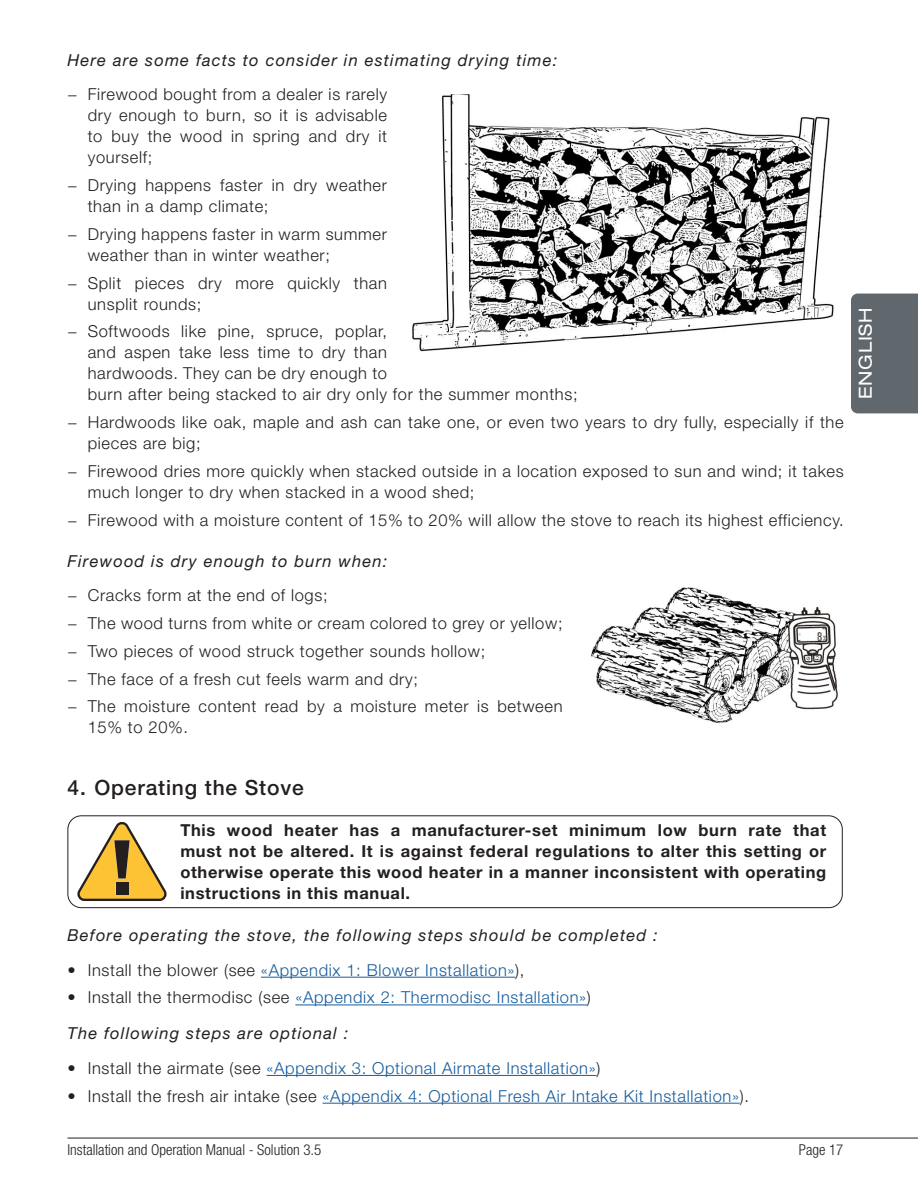
<style>
.page{position:relative;width:918px;height:1188px;background:#fff}
.page>*{position:absolute;margin:0;border:0;box-sizing:border-box;transform-origin:0 0}
.t1{font:500 21px "Helvetica Neue LT Std";letter-spacing:.04em;color:#231f20}
.t2{font:expanded 18px "Helvetica Neue LT Std";letter-spacing:.04em;color:#fff}
.t3{font:300 16.5px/21px "Helvetica Neue LT Std";letter-spacing:.04em;color:#231f20}
.t4{font:300 16.5px/36px "Helvetica Neue LT Std";letter-spacing:.04em;color:#175d9e}
.t5{font:700 16.5px/21px "Helvetica Neue LT Std";letter-spacing:.04em;color:#231f20;text-align:justify}
.t6{font:italic 16.5px "Helvetica Neue LT Std";letter-spacing:.07em;color:#231f20}
.t7{font:300 condensed 15px "Helvetica Neue LT Std";color:#231f20}
.s1{color:#231f20}
.s2{font-weight:400;font-style:italic;color:#231f20}
</style>
<div class="page">
<hr style="left:68px;top:1138px;width:850px;height:1px;background:#231f20">
<div style="left:851px;top:294px;width:67px;height:119px;background:#60676d"></div>
<hr style="left:261px;top:977px;width:254px;height:1px;background:#175d9e">
<hr style="left:295px;top:1005px;width:292px;height:1px;background:#175d9e">
<hr style="left:267px;top:1075px;width:330px;height:1px;background:#175d9e">
<hr style="left:323px;top:1103px;width:417px;height:1px;background:#175d9e">
<img style="left:412px;top:94px;width:422px;height:258px">
<img style="left:591px;top:587px;width:247px;height:137px">
<svg style="left:77px;top:822px;width:90px;height:79px"></svg>
<div style="left:68px;top:815px;width:775px;height:93px;border:1px solid #231f20;border-radius:14px"></div>
<p class="t6" style="left:68px;top:50px;width:491px">Here are some facts to consider in estimating drying time:</p>
<p class="t3" style="left:88px;top:84px;width:301px;text-align:justify;text-indent:-20px">− Firewood bought from a dealer is rarely dry enough to burn, so it is advisable to buy the wood in spring and dry it yourself;</p>
<p class="t3" style="left:88px;top:174px;width:301px;text-indent:-20px">− Drying happens faster in dry weather than in a damp climate;</p>
<p class="t3" style="left:88px;top:223px;width:301px;text-indent:-20px">− Drying happens faster in warm summer weather than in winter weather;</p>
<p class="t3" style="left:88px;top:272px;width:301px;text-indent:-20px">− Split pieces dry more quickly than unsplit rounds;</p>
<p class="t3" style="left:88px;top:321px;width:491px;text-indent:-20px">− Softwoods like pine, spruce, poplar,<br>and aspen take less time to dry than<br>hardwoods. They can be dry enough to<br>burn after being stacked to air dry only for the summer months;</p>
<p class="t3" style="left:88px;top:411px;width:757px;text-indent:-20px">− Hardwoods like oak, maple and ash can take one, or even two years to dry fully, especially if the pieces are big;</p>
<p class="t3" style="left:88px;top:460px;width:758px;text-indent:-20px">− Firewood dries more quickly when stacked outside in a location exposed to sun and wind; it takes much longer to dry when stacked in a wood shed;</p>
<p class="t3" style="left:68px;top:509px;width:778px">− Firewood with a moisture content of 15% to 20% will allow the stove to reach its highest efficiency.</p>
<p class="t6" style="left:68px;top:551px;width:321px">Firewood is dry enough to burn when:</p>
<p class="t3" style="left:68px;top:581px;width:497px;line-height:27.8px">− Cracks form at the end of logs;<br>− The wood turns from white or cream colored to grey or yellow; − Two pieces of wood struck together sounds hollow;<br>− The face of a fresh cut feels warm and dry;<br>− The moisture content read by a moisture meter is between</p>
<p class="t3" style="left:88px;top:717px;width:102px">15% to 20%.</p>
<p class="t2" style="left:854px;top:399px;width:93px;rotate:-90deg">ENGLISH</p>
<p class="t1" style="left:68px;top:775px;width:238px">4. Operating the Stove</p>
<p class="t5" style="left:180px;top:819px;width:647px">This wood heater has a manufacturer-set minimum low burn rate that must not be altered. It is against federal regulations to alter this setting or otherwise operate this wood heater in a manner inconsistent with operating instructions in this manual.</p>
<p class="t6" style="left:68px;top:925px;width:592px">Before operating the stove, the following steps should be completed :</p>
<p class="t4" style="left:68px;top:951px;width:459px"><span class="s1">• Install the blower (see</span> «Appendix 1: Blower Installation»<span class="s1">),</span></p>
<p class="t4" style="left:68px;top:979px;width:525px"><span class="s1">• Install the thermodisc (see</span> «Appendix 2: Thermodisc Installation»<span class="s1">)<br></span><span class="s2">The following steps are optional :</span></p>
<p class="t4" style="left:68px;top:1050px;width:534px"><span class="s1">• Install the airmate (see</span> «Appendix 3: Optional Airmate Installation»<span class="s1">)</span></p>
<p class="t4" style="left:68px;top:1077px;width:683px"><span class="s1">• Install the fresh air intake (see</span> «Appendix 4: Optional Fresh Air Intake Kit Installation»<span class="s1">).</span></p>
<p class="t7" style="left:68px;top:1141px;width:255px">Installation and Operation Manual - Solution 3.5</p>
<p class="t7" style="left:799px;top:1141px;width:46px">Page 17</p>
</div>
